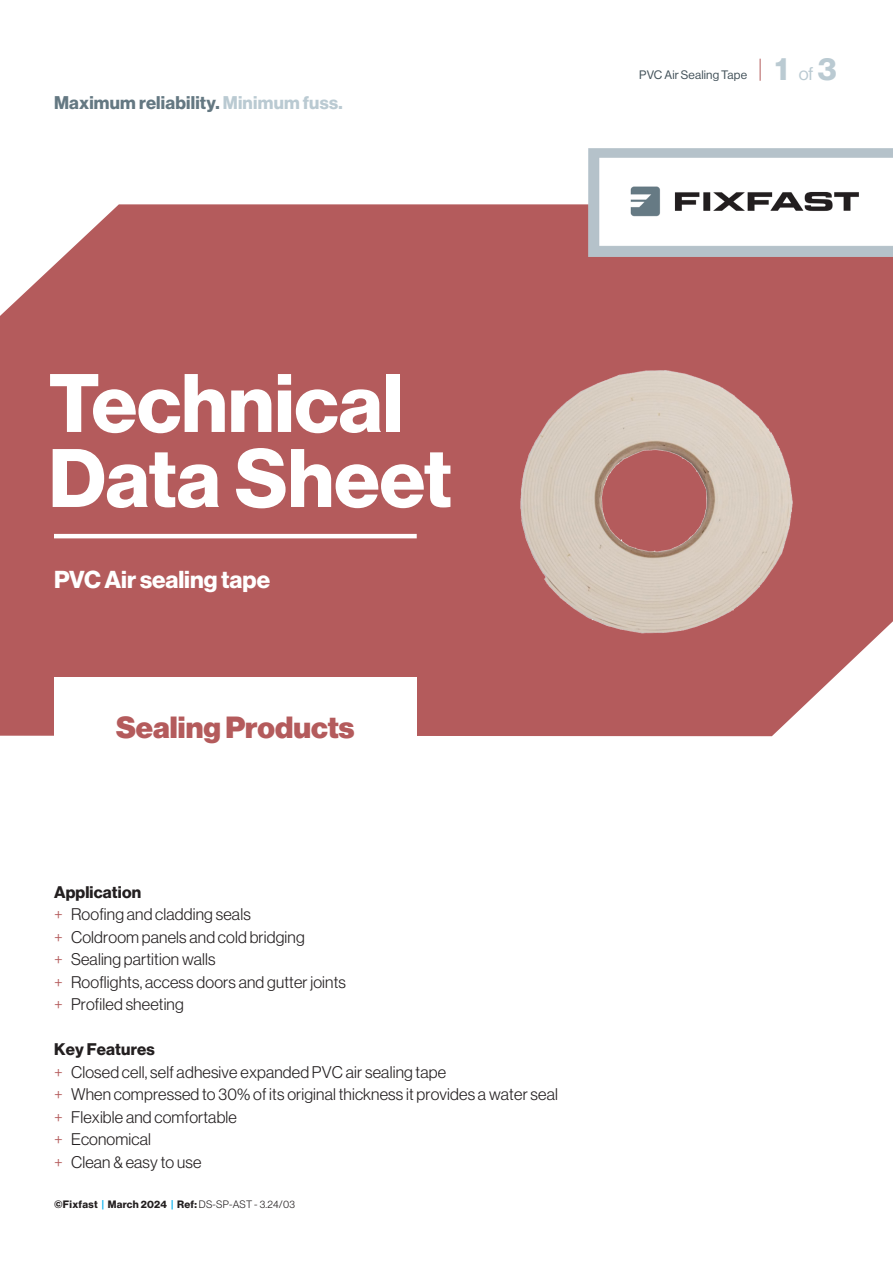
<style>
.page{position:relative;width:893px;height:1263px;background:#fff}
.page>*{position:absolute;margin:0;border:0;box-sizing:border-box;transform-origin:0 0}
.t1{font:700 81px/75px "Haas Grot Disp 75";color:#fff}
.t2{font:700 31.5px "Haas Grot Disp 75";color:#bacad2}
.t3{font:900 30px "Haas Grot Disp 95";color:#b45b5c}
.t4{font:700 24px "Haas Grot Disp 75";color:#fff}
.t5{font:700 18px "Haas Grot Disp 75";letter-spacing:.01em;color:#647882}
.t6{font:18px "Haas Grot Disp 55 Roman";color:#bacad2}
.t7{font:300 16.5px "Haas Grot Disp 45";letter-spacing:.01em;color:#231f20}
.t8{font:700 16.5px "Haas Grot Disp 75";letter-spacing:.01em;color:#231f20}
.t9{font:12px "Haas Grot Disp 55 Roman";letter-spacing:.015em;color:#425159}
.t10{font:700 10.5px "Haas Grot Disp 75";letter-spacing:.02em;color:#231f20}
.s1{color:#bacad2}
.s2{color:#b45b5c}
.s3{color:#00aeef}
.s4{font-family:"Haas Grot Disp 45";font-weight:300}
</style>
<div class="page">
<div style="left:0;top:204px;width:893px;height:532px;background:#b45b5c"></div>
<img style="left:588px;top:149px;width:305px;height:107px">
<div style="left:54px;top:677px;width:363px;height:97px;background:#fff"></div>
<hr style="left:54px;top:534px;width:363px;height:4px;background:#fff">
<img style="left:508px;top:342px;width:313px;height:319px">
<svg style="left:760px;top:59px;width:1px;height:22px"></svg>
<p class="t5" style="left:54px;top:92px;width:290px">Maximum reliability. <span class="s1">Minimum fuss.</span></p>
<p class="t9" style="left:639px;top:68px;width:109px">PVC Air Sealing Tape</p>
<p class="t2" style="left:775px;top:51px;width:14px">1</p>
<p class="t6" style="left:799px;top:63px;width:16px">of</p>
<p class="t2" style="left:818px;top:51px;width:20px">3</p>
<p class="t1" style="left:49px;top:367px;width:405px">Technical<br>Data Sheet</p>
<p class="t4" style="left:54px;top:565px;width:218px">PVC Air sealing tape</p>
<p class="t3" style="left:116px;top:709px;width:240px">Sealing Products</p>
<p class="t8" style="left:54px;top:882px;width:89px">Application</p>
<p class="t7" style="left:54px;top:905px;width:198px"><span class="s2">+</span> Roofing and cladding seals</p>
<p class="t7" style="left:54px;top:927px;width:252px"><span class="s2">+</span> Coldroom panels and cold bridging</p>
<p class="t7" style="left:54px;top:950px;width:163px"><span class="s2">+</span> Sealing partition walls</p>
<p class="t7" style="left:54px;top:972px;width:293px"><span class="s2">+</span> Rooflights, access doors and gutter joints</p>
<p class="t7" style="left:54px;top:995px;width:131px"><span class="s2">+</span> Profiled sheeting</p>
<p class="t8" style="left:54px;top:1040px;width:102px">Key Features</p>
<p class="t7" style="left:54px;top:1062px;width:394px"><span class="s2">+</span> Closed cell, self adhesive expanded PVC air sealing tape</p>
<p class="t7" style="left:54px;top:1085px;width:505px"><span class="s2">+</span> When compressed to 30% of its original thickness it provides a water seal</p>
<p class="t7" style="left:54px;top:1107px;width:184px"><span class="s2">+</span> Flexible and comfortable</p>
<p class="t7" style="left:54px;top:1130px;width:99px"><span class="s2">+</span> Economical</p>
<p class="t7" style="left:54px;top:1152px;width:149px"><span class="s2">+</span> Clean &amp; easy to use</p>
<p class="t10" style="left:54px;top:1198px;width:242px">©Fixfast <span class="s3">|</span> March 2024 <span class="s3">|</span> Ref: <span class="s4">DS-SP-AST - 3.24/03</span></p>
</div>
